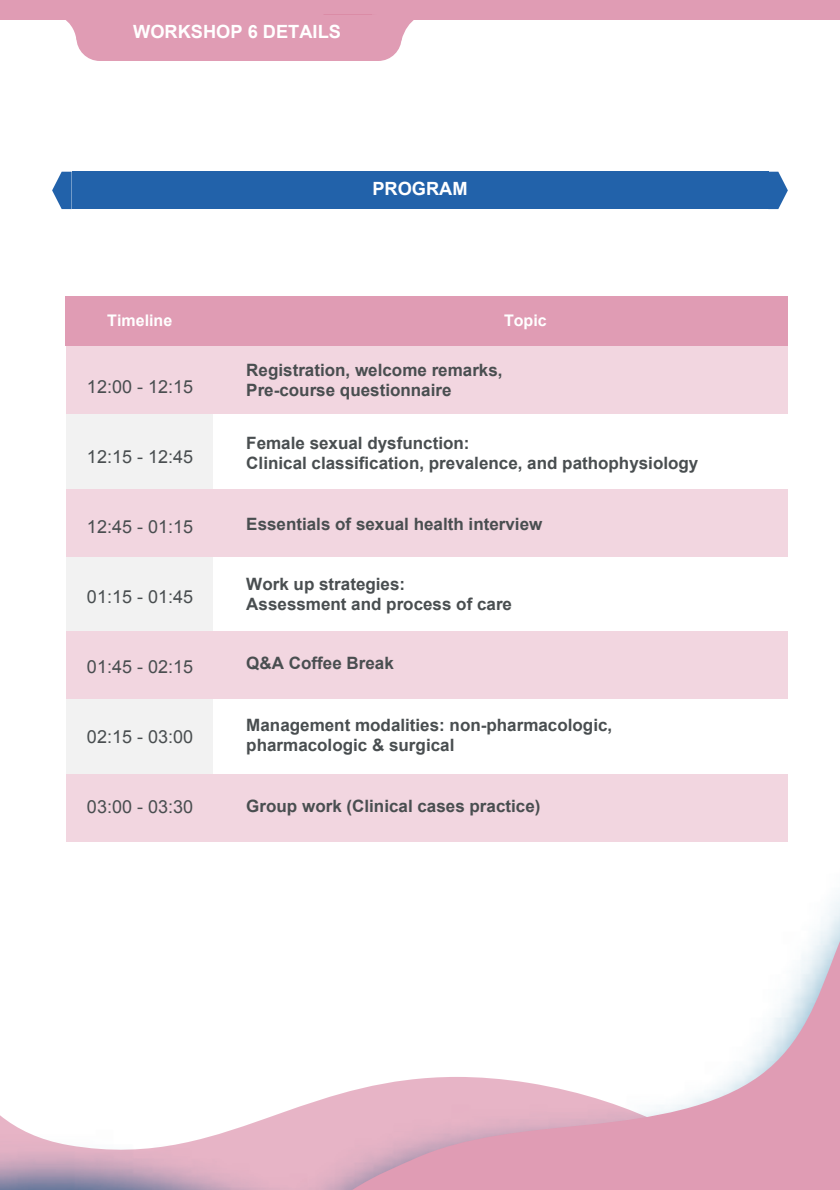
<style>
.page{position:relative;width:840px;height:1190px;background:#fff}
.page>*{position:absolute;margin:0;border:0;box-sizing:border-box;transform-origin:0 0}
.t1{font:700 18.2px "Arial";color:#fff}
.t2{font:18px "Arial";color:#494e50}
.t3{font:700 17px/20.4px "Arial";color:#494e50}
.t4{font:700 16px "Arial";color:#fff}
</style>
<div class="page">
<img style="left:160px;top:791px;width:679px;height:324px">
<svg style="left:352px;top:941px;width:487px;height:174px"></svg>
<img style="left:0;top:1115px;width:839px;height:75px">
<div style="left:0;top:0;width:839px;height:20px;background:#e09cb4"></div>
<div style="left:76px;top:14px;width:277px;height:47px;background:#e09cb4;border-radius:23px"></div>
<div style="left:125px;top:14px;width:276px;height:47px;background:#e09cb4;border-radius:23px"></div>
<svg style="left:66px;top:20px;width:17px;height:30px"></svg>
<svg style="left:324px;top:14px;width:90px;height:37px"></svg>
<svg style="left:768px;top:172px;width:19px;height:37px"></svg>
<div style="left:72px;top:172px;width:696px;height:37px;background:#2262aa"></div>
<svg style="left:52px;top:172px;width:20px;height:37px"></svg>
<div style="left:66px;top:347px;width:147px;height:494px;background:#f2f2f2"></div>
<div style="left:66px;top:347px;width:721px;height:67px;background:#f2d6e0"></div>
<div style="left:66px;top:489px;width:721px;height:67px;background:#f2d6e0"></div>
<div style="left:66px;top:632px;width:721px;height:67px;background:#f2d6e0"></div>
<div style="left:66px;top:774px;width:721px;height:67px;background:#f2d6e0"></div>
<div style="left:65px;top:296px;width:722px;height:50px;background:#e09cb4"></div>
<p class="t1" style="left:133px;top:19px;width:209px">WORKSHOP 6 DETAILS</p>
<p class="t1" style="left:372px;top:177px;width:97px">PROGRAM</p>
<p class="t1" style="left:339px;top:177px;width:162px">COURSE FORMAT</p>
<p class="t4" style="left:107px;top:310px;width:66px">Timeline</p>
<p class="t4" style="left:504px;top:310px;width:44px">Topic</p>
<p class="t2" style="left:87px;top:375px;width:108px">12:00 - 12:15</p>
<p class="t2" style="left:87px;top:445px;width:108px">12:15 - 12:45</p>
<p class="t2" style="left:87px;top:515px;width:108px">12:45 - 01:15</p>
<p class="t2" style="left:87px;top:585px;width:108px">01:15 - 01:45</p>
<p class="t2" style="left:87px;top:655px;width:108px">01:45 - 02:15</p>
<p class="t2" style="left:87px;top:725px;width:108px">02:15 - 03:00</p>
<p class="t2" style="left:87px;top:795px;width:108px">03:00 - 03:30</p>
<p class="t3" style="left:246px;top:360px;width:258px">Registration, welcome remarks,<br>Pre-course questionnaire</p>
<p class="t3" style="left:246px;top:433px;width:453px">Female sexual dysfunction:<br>Clinical classification, prevalence, and pathophysiology</p>
<p class="t3" style="left:246px;top:514px;width:297px">Essentials of sexual health interview</p>
<p class="t3" style="left:246px;top:574px;width:267px">Work up strategies:<br>Assessment and process of care</p>
<p class="t3" style="left:246px;top:654px;width:149px">Q&amp;A Coffee Break</p>
<p class="t3" style="left:246px;top:715px;width:367px">Management modalities: non-pharmacologic, pharmacologic &amp; surgical</p>
<p class="t3" style="left:246px;top:796px;width:295px">Group work (Clinical cases practice)</p>
</div>
